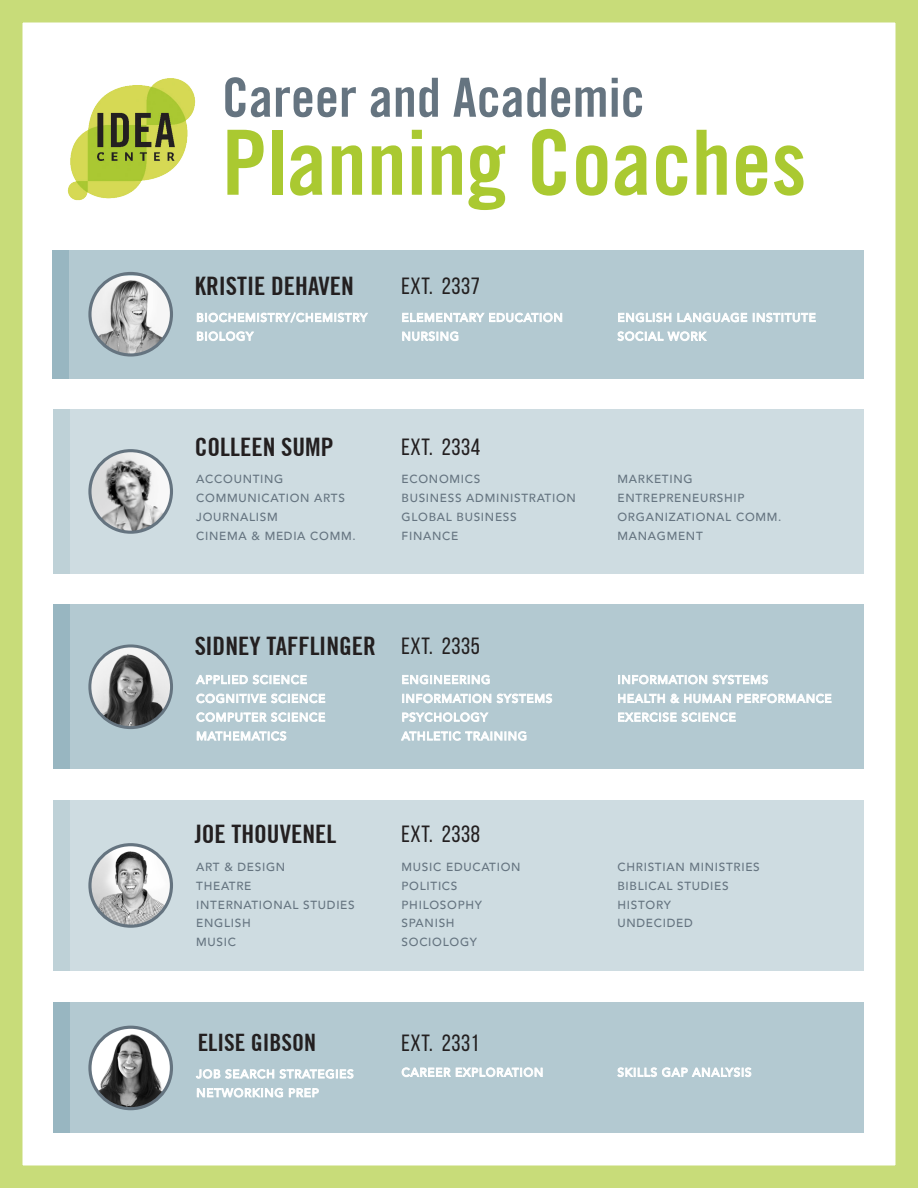
<style>
.page{position:relative;width:918px;height:1188px;background:#fff}
.page>*{position:absolute;margin:0;border:0;box-sizing:border-box;transform-origin:0 0}
.t1{font:700 condensed 90px "Trade Gothic No.20";color:#aac931}
.t2{font:700 condensed 54px "Trade Gothic No.20";color:#657480}
.t3{font:700 condensed 25.5px "Trade Gothic No.20";color:#231f20}
.t4{font:700 condensed 24px "Trade Gothic No.20";color:#231f20}
.t5{font:23.55px "Bebas Neue";letter-spacing:.025em;color:#231f20}
.t6{font:500 11.7px/18.8px "Avenir";letter-spacing:.06em;color:#657480}
</style>
<div class="page">
<div style="left:63px;top:1002px;width:801px;height:130px;background:#b3c9d1"></div>
<div style="left:53px;top:1002px;width:16px;height:130px;background:#98b6c1"></div>
<div style="left:63px;top:250px;width:801px;height:128px;background:#b3c9d1"></div>
<div style="left:52px;top:250px;width:17px;height:128px;background:#98b6c1"></div>
<div style="left:63px;top:409px;width:801px;height:164px;background:#cedce1"></div>
<div style="left:53px;top:409px;width:16px;height:164px;background:#bed1d7"></div>
<div style="left:63px;top:605px;width:801px;height:164px;background:#b3c9d1"></div>
<div style="left:53px;top:605px;width:16px;height:164px;background:#98b6c1"></div>
<div style="left:63px;top:800px;width:801px;height:171px;background:#cedce1"></div>
<div style="left:53px;top:800px;width:16px;height:171px;background:#bed1d7"></div>
<svg style="left:196px;top:1069px;width:78px;height:10px"></svg>
<svg style="left:280px;top:1069px;width:73px;height:10px"></svg>
<svg style="left:197px;top:1088px;width:86px;height:10px"></svg>
<svg style="left:289px;top:1088px;width:30px;height:9px"></svg>
<svg style="left:402px;top:1068px;width:141px;height:9px"></svg>
<svg style="left:617px;top:1068px;width:134px;height:9px"></svg>
<img style="left:90px;top:1027px;width:81px;height:82px;border-radius:41px">
<div style="left:88px;top:1026px;width:85px;height:84px;border:3px solid #657480;border-radius:50%"></div>
<img style="left:91px;top:276px;width:80px;height:77px">
<div style="left:88px;top:272px;width:85px;height:85px;border:3px solid #657480;border-radius:50%"></div>
<svg style="left:197px;top:312px;width:171px;height:11px"></svg>
<svg style="left:197px;top:332px;width:57px;height:9px"></svg>
<svg style="left:618px;top:313px;width:53px;height:9px"></svg>
<svg style="left:677px;top:313px;width:70px;height:9px"></svg>
<svg style="left:753px;top:313px;width:63px;height:9px"></svg>
<svg style="left:617px;top:331px;width:90px;height:10px"></svg>
<svg style="left:402px;top:313px;width:160px;height:9px"></svg>
<svg style="left:402px;top:332px;width:56px;height:9px"></svg>
<img style="left:90px;top:451px;width:81px;height:81px;border-radius:41px">
<div style="left:88px;top:449px;width:85px;height:85px;border:3px solid #657480;border-radius:50%"></div>
<img style="left:90px;top:646px;width:82px;height:82px;border-radius:41px">
<div style="left:88px;top:644px;width:85px;height:85px;border:3px solid #657480;border-radius:50%"></div>
<svg style="left:196px;top:675px;width:111px;height:9px"></svg>
<svg style="left:197px;top:694px;width:128px;height:9px"></svg>
<svg style="left:197px;top:712px;width:128px;height:10px"></svg>
<svg style="left:197px;top:731px;width:89px;height:10px"></svg>
<svg style="left:402px;top:675px;width:88px;height:9px"></svg>
<svg style="left:403px;top:694px;width:88px;height:9px"></svg>
<svg style="left:497px;top:694px;width:55px;height:9px"></svg>
<svg style="left:402px;top:712px;width:86px;height:10px"></svg>
<svg style="left:401px;top:731px;width:125px;height:10px"></svg>
<svg style="left:618px;top:675px;width:89px;height:9px"></svg>
<svg style="left:713px;top:675px;width:55px;height:9px"></svg>
<svg style="left:618px;top:694px;width:47px;height:9px"></svg>
<svg style="left:671px;top:694px;width:60px;height:9px"></svg>
<svg style="left:737px;top:694px;width:94px;height:9px"></svg>
<svg style="left:618px;top:712px;width:118px;height:10px"></svg>
<img style="left:90px;top:845px;width:81px;height:81px;border-radius:41px">
<div style="left:88px;top:843px;width:85px;height:85px;border:3px solid #657480;border-radius:50%"></div>
<img style="left:68px;top:78px;width:128px;height:123px">
<div style="left:0;top:0;width:918px;height:1188px;border:22px solid #c8dc79"></div>
<p class="t2" style="left:222px;top:65px;width:424px">Career and Academic</p>
<p class="t1" style="left:222px;top:108px;width:586px">Planning Coaches</p>
<p class="t3" style="left:195px;top:270px;width:161px">KRISTIE DEHAVEN</p>
<p class="t5" style="left:402px;top:273px;width:80px">EXT. 2337</p>
<p class="t3" style="left:195px;top:432px;width:140px">COLLEEN SUMP</p>
<p class="t5" style="left:402px;top:434px;width:80px">EXT. 2334</p>
<p class="t6" style="left:196px;top:469px;width:89px">ACCOUNTING</p>
<p class="t6" style="left:196px;top:488px;width:150px">COMMUNICATION ARTS</p>
<p class="t6" style="left:196px;top:507px;width:83px">JOURNALISM</p>
<p class="t6" style="left:196px;top:526px;width:161px">CINEMA &amp; MEDIA COMM.</p>
<p class="t6" style="left:402px;top:469px;width:80px">ECONOMICS</p>
<p class="t6" style="left:402px;top:488px;width:176px">BUSINESS ADMINISTRATION<br>GLOBAL BUSINESS</p>
<p class="t6" style="left:402px;top:526px;width:58px">FINANCE</p>
<p class="t6" style="left:617px;top:469px;width:77px">MARKETING</p>
<p class="t6" style="left:617px;top:488px;width:129px">ENTREPRENEURSHIP</p>
<p class="t6" style="left:617px;top:507px;width:166px">ORGANIZATIONAL COMM.</p>
<p class="t6" style="left:617px;top:526px;width:87px">MANAGMENT</p>
<p class="t3" style="left:195px;top:631px;width:183px">SIDNEY TAFFLINGER</p>
<p class="t5" style="left:402px;top:633px;width:80px">EXT. 2335</p>
<p class="t3" style="left:195px;top:818px;width:143px">JOE THOUVENEL</p>
<p class="t6" style="left:196px;top:857px;width:90px">ART &amp; DESIGN</p>
<p class="t6" style="left:196px;top:876px;width:57px">THEATRE</p>
<p class="t6" style="left:196px;top:895px;width:160px">INTERNATIONAL STUDIES</p>
<p class="t6" style="left:196px;top:913px;width:56px">ENGLISH</p>
<p class="t6" style="left:196px;top:932px;width:41px">MUSIC</p>
<p class="t5" style="left:402px;top:821px;width:80px">EXT. 2338</p>
<p class="t6" style="left:402px;top:857px;width:120px">MUSIC EDUCATION</p>
<p class="t6" style="left:402px;top:876px;width:57px">POLITICS</p>
<p class="t6" style="left:402px;top:895px;width:82px">PHILOSOPHY</p>
<p class="t6" style="left:402px;top:913px;width:55px">SPANISH</p>
<p class="t6" style="left:402px;top:932px;width:77px">SOCIOLOGY</p>
<p class="t4" style="left:198px;top:1028px;width:120px">ELISE GIBSON</p>
<p class="t5" style="left:402px;top:1030px;width:79px">EXT. 2331</p>
<p class="t6" style="left:617px;top:857px;width:144px">CHRISTIAN MINISTRIES</p>
<p class="t6" style="left:617px;top:876px;width:113px">BIBLICAL STUDIES</p>
<p class="t6" style="left:617px;top:895px;width:55px">HISTORY</p>
<p class="t6" style="left:617px;top:913px;width:77px">UNDECIDED</p>
</div>
